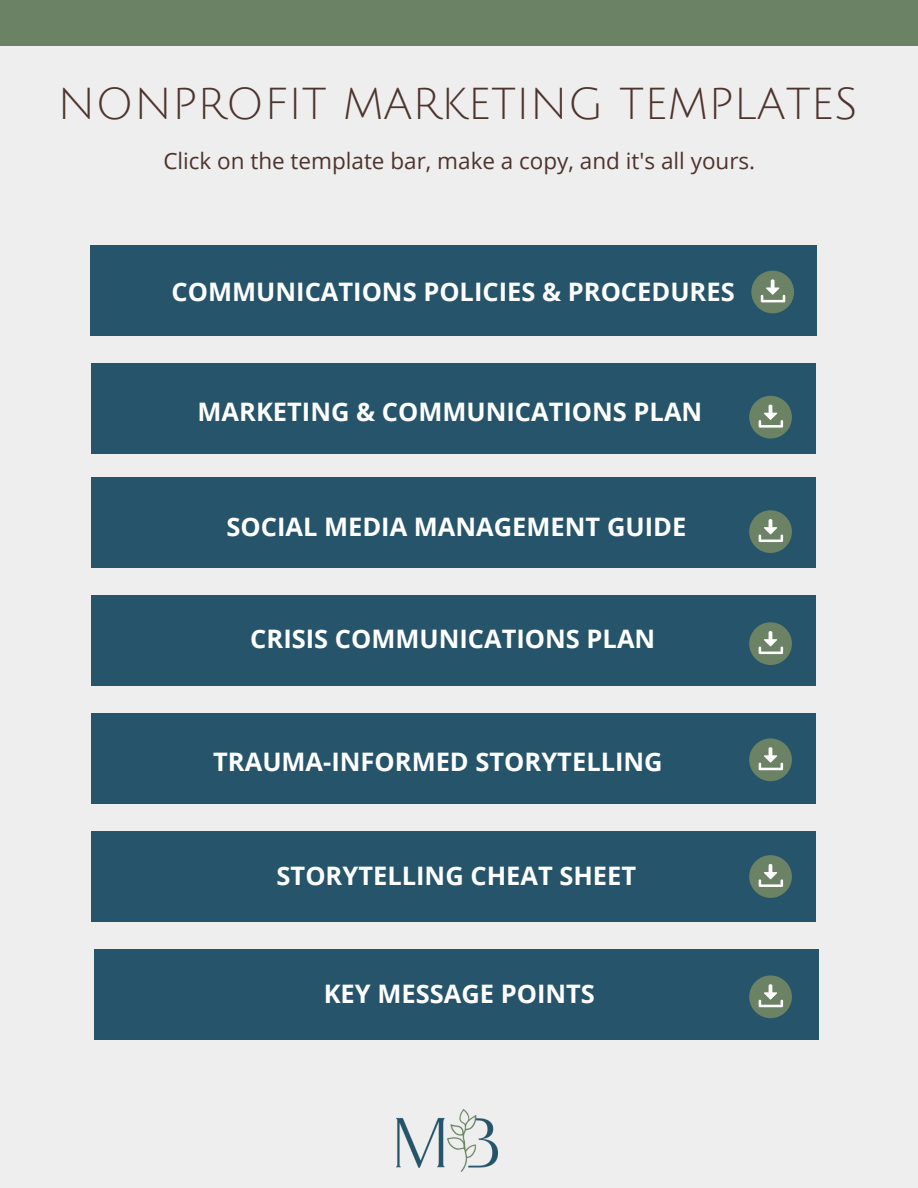
<style>
.page{position:relative;width:918px;height:1188px;background:#eee}
.page>*{position:absolute;margin:0;border:0;box-sizing:border-box;transform-origin:0 0}
.t1{font:43.5px "Julius Sans One";color:#4d342d}
.t2{font:700 25.5px "Open Sans";color:#fff}
.t3{font:22.5px "Open Sans";color:#4d342d}
</style>
<div class="page">
<div style="left:0;top:0;width:918px;height:46px;background:#6b8264"></div>
<div style="left:771px;top:363px;width:45px;height:90px;background:#25546b"></div>
<div style="left:136px;top:363px;width:635px;height:90px;background:#25546b"></div>
<div style="left:91px;top:363px;width:45px;height:90px;background:#25546b"></div>
<div style="left:771px;top:595px;width:45px;height:90px;background:#25546b"></div>
<div style="left:136px;top:595px;width:635px;height:90px;background:#25546b"></div>
<div style="left:91px;top:595px;width:45px;height:90px;background:#25546b"></div>
<div style="left:771px;top:477px;width:45px;height:90px;background:#25546b"></div>
<div style="left:136px;top:477px;width:635px;height:90px;background:#25546b"></div>
<div style="left:91px;top:477px;width:45px;height:90px;background:#25546b"></div>
<div style="left:772px;top:245px;width:45px;height:90px;background:#25546b"></div>
<div style="left:135px;top:245px;width:637px;height:90px;background:#25546b"></div>
<div style="left:90px;top:245px;width:45px;height:90px;background:#25546b"></div>
<div style="left:751px;top:271px;width:43px;height:42px;background:#6b8264;border-radius:50%"></div>
<svg style="left:761px;top:279px;width:24px;height:23px"></svg>
<div style="left:749px;top:396px;width:43px;height:43px;background:#6b8264;border-radius:50%"></div>
<svg style="left:759px;top:404px;width:24px;height:24px"></svg>
<div style="left:749px;top:510px;width:43px;height:43px;background:#6b8264;border-radius:50%"></div>
<svg style="left:759px;top:519px;width:24px;height:23px"></svg>
<div style="left:749px;top:622px;width:43px;height:43px;background:#6b8264;border-radius:50%"></div>
<svg style="left:759px;top:631px;width:24px;height:23px"></svg>
<div style="left:771px;top:714px;width:45px;height:90px;background:#25546b"></div>
<div style="left:136px;top:714px;width:635px;height:90px;background:#25546b"></div>
<div style="left:91px;top:714px;width:45px;height:90px;background:#25546b"></div>
<div style="left:749px;top:738px;width:43px;height:43px;background:#6b8264;border-radius:50%"></div>
<svg style="left:759px;top:747px;width:24px;height:23px"></svg>
<div style="left:771px;top:832px;width:45px;height:90px;background:#25546b"></div>
<div style="left:136px;top:832px;width:635px;height:90px;background:#25546b"></div>
<div style="left:91px;top:832px;width:45px;height:90px;background:#25546b"></div>
<div style="left:749px;top:855px;width:43px;height:43px;background:#6b8264;border-radius:50%"></div>
<svg style="left:759px;top:864px;width:24px;height:23px"></svg>
<img style="left:396px;top:1110px;width:101px;height:62px">
<div style="left:774px;top:950px;width:45px;height:90px;background:#25546b"></div>
<div style="left:138px;top:950px;width:636px;height:90px;background:#25546b"></div>
<div style="left:94px;top:950px;width:44px;height:90px;background:#25546b"></div>
<div style="left:749px;top:975px;width:43px;height:43px;background:#6b8264;border-radius:50%"></div>
<svg style="left:759px;top:984px;width:24px;height:23px"></svg>
<h1 class="t1" style="left:58px;top:82px;width:802px">NONPROFIT MARKETING TEMPLATES</h1>
<p class="t3" style="left:163px;top:145px;width:593px">Click on the template bar, make a copy, and it's all yours.</p>
<p class="t2" style="left:172px;top:274px;width:565px">COMMUNICATIONS POLICIES &amp; PROCEDURES</p>
<p class="t2" style="left:198px;top:394px;width:506px">MARKETING &amp; COMMUNICATIONS PLAN</p>
<p class="t2" style="left:227px;top:509px;width:461px">SOCIAL MEDIA MANAGEMENT GUIDE</p>
<p class="t2" style="left:250px;top:621px;width:407px">CRISIS COMMUNICATIONS PLAN</p>
<p class="t2" style="left:213px;top:744px;width:451px">TRAUMA-INFORMED STORYTELLING</p>
<p class="t2" style="left:277px;top:858px;width:361px">STORYTELLING CHEAT SHEET</p>
<p class="t2" style="left:324px;top:976px;width:273px">KEY MESSAGE POINTS</p>
</div>
